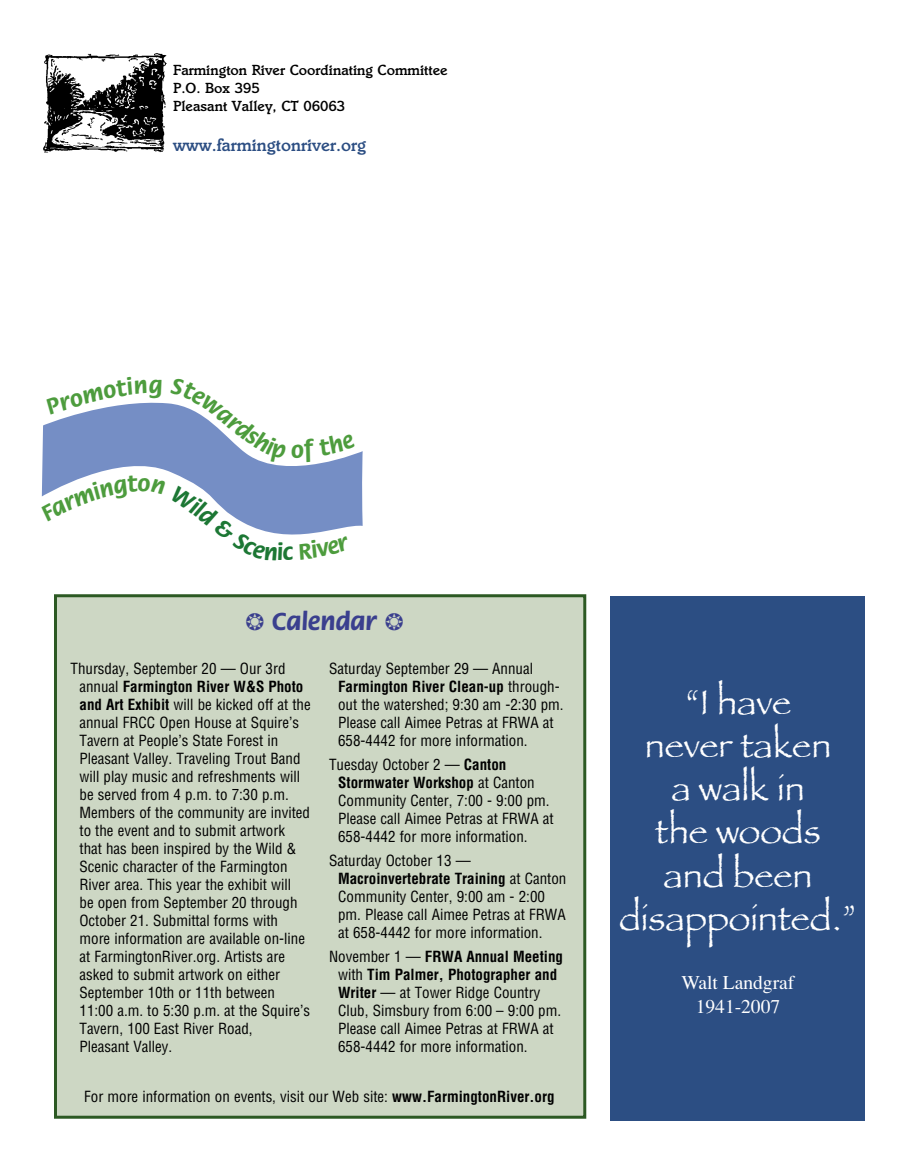
<style>
.page{position:relative;width:918px;height:1175px;background:#fff}
.page>*{position:absolute;margin:0;border:0;box-sizing:border-box;transform-origin:0 0}
.t1{font:36px/43.2px "Papyrus";color:#fff;text-align:center}
.t2{font:700 26.25px "Flora";color:#3a3f8e}
.t3{font:700 24px "Flora";color:#4d9c3d}
.t4{font:19.5px/23.4px "Times";color:#fff;text-align:center}
.t5{font:500 18px "Italia";color:#2c4e83}
.t6{font:condensed 15px/18px "Helvetica";color:#000}
.t7{font:500 15px/18px "Italia";color:#000}
.s1{font-weight:700}
</style>
<div class="page">
<img style="left:43px;top:53px;width:123px;height:100px">
<svg style="left:42px;top:402px;width:321px;height:133px;fill:#758ec5"></svg>
<div style="left:611px;top:595px;width:254px;height:525px;background:#2c4e83"></div>
<div style="left:56px;top:595px;width:529px;height:522px;background:#cdd7c4"></div>
<div style="left:54px;top:594px;width:532px;height:524px;border:3px solid #2c5923"></div>
<svg style="left:46px;top:402px;width:101px;height:13px"></svg>
<svg style="left:170px;top:402px;width:116px;height:61px"></svg>
<svg style="left:292px;top:433px;width:64px;height:29px"></svg>
<svg style="left:41px;top:474px;width:252px;height:61px"></svg>
<p class="t7" style="left:173px;top:61px;width:276px">Farmington River Coordinating Committee<br>P.O. Box 395<br>Pleasant Valley, CT 06063</p>
<p class="t5" style="left:173px;top:134px;width:195px">www.farmingtonriver.org</p>
<h3 class="t3" style="left:149px;top:372px;width:15px">g</h3>
<h2 class="t2" style="left:246px;top:607px;width:160px">❂ Calendar ❂</h2>
<p class="t6" style="left:80px;top:658px;width:233px;text-indent:-9px">Thursday, September 20 — Our 3rd annual <span class="s1">Farmington River W&amp;S Photo and Art Exhibit</span> will be kicked off at the annual FRCC Open House at Squire’s Tavern at People’s State Forest in Pleasant Valley. Traveling Trout Band will play music and refreshments will be served from 4 p.m. to 7:30 p.m.<br>Members of the community are invited to the event and to submit artwork that has been inspired by the Wild &amp; Scenic character of the Farmington River area. This year the exhibit will<br>be open from September 20 through October 21. Submittal forms with more information are available on-line at FarmingtonRiver.org. Artists are asked to submit artwork on either September 10th or 11th between 11:00 a.m. to 5:30 p.m. at the Squire’s Tavern, 100 East River Road,<br>Pleasant Valley.</p>
<p class="t6" style="left:338px;top:658px;width:227px;text-indent:-9px">Saturday September 29 — Annual <span class="s1">Farmington River Clean-up</span> through&shy;out the watershed; 9:30 am -2:30 pm.<br>Please call Aimee Petras at FRWA at 658-4442 for more information.</p>
<p class="t6" style="left:338px;top:754px;width:217px;text-indent:-9px">Tuesday October 2 — <span class="s1">Canton<br>Stormwater Workshop</span> at Canton<br>Community Center, 7:00 - 9:00 pm.<br>Please call Aimee Petras at FRWA at<br>658-4442 for more information.</p>
<p class="t6" style="left:338px;top:850px;width:230px;text-indent:-9px">Saturday October 13 —<br><span class="s1">Macroinvertebrate Training</span> at Canton<br>Community Center, 9:00 am - 2:00 pm. Please call Aimee Petras at FRWA at 658-4442 for more information.</p>
<p class="t6" style="left:338px;top:946px;width:226px;text-indent:-9px">November 1 — <span class="s1">FRWA Annual Meeting </span>with <span class="s1">Tim Palmer, Photographer and<br>Writer</span> — at Tower Ridge Country<br>Club, Simsbury from 6:00 – 9:00 pm.<br>Please call Aimee Petras at FRWA at<br>658-4442 for more information.</p>
<p class="t6" style="left:84px;top:1086px;width:472px">For more information on events, visit our Web site: <span class="s1">www.FarmingtonRiver.org</span></p>
<h1 class="t1" style="left:619px;top:679px;width:239px">“I have<br>never taken<br>a walk in<br>the woods<br>and been disappointed.”</h1>
<h3 class="t4" style="left:682px;top:971px;width:114px">Walt Landgraf<br>1941-2007</h3>
</div>
